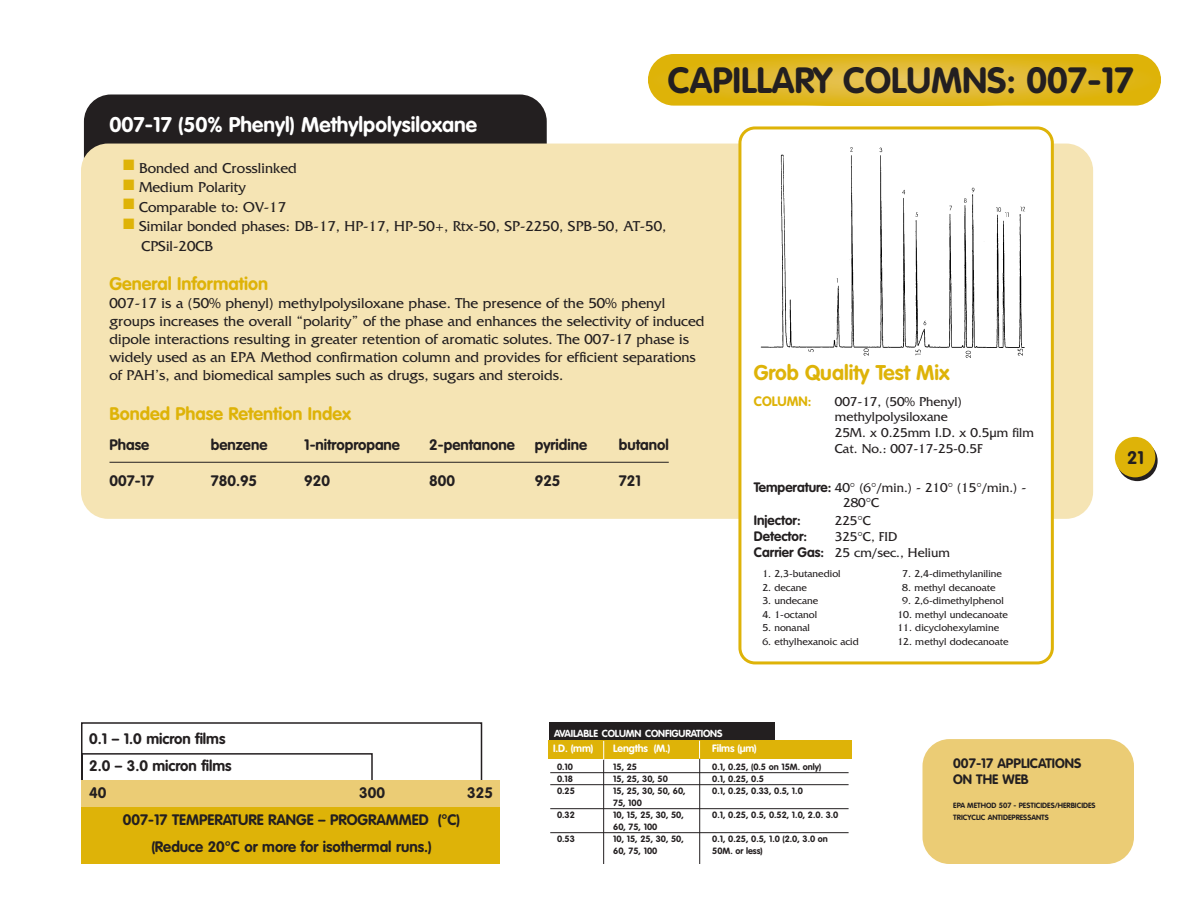
<style>
.page{position:relative;width:1188px;height:918px;background:#fff}
.page>*{position:absolute;margin:0;border:0;box-sizing:border-box;transform-origin:0 0}
.t1{font:700 36px "VAG Rounded";color:#231f20}
.t2{font:700 21px "VAG Rounded";color:#fff}
.t3{font:700 21px "VAG Rounded";color:#deb308}
.t4{font:700 18px "VAG Rounded";color:#deb308}
.t5{font:700 18px "VAG Rounded";color:#231f20}
.t6{font:15px/18px "Friz Quadrata";color:#231f20}
.t7{font:700 15px/27px "VAG Rounded";color:#231f20}
.t8{font:13.5px/14.9px "Friz Quadrata";color:#231f20}
.t9{font:700 13.5px/16.2px "VAG Rounded";color:#231f20}
.t10{font:700 13.5px "VAG Rounded";color:#deb308}
.t11{font:10.5px "Friz Quadrata";color:#231f20}
.t12{font:700 10.5px "VAG Rounded";letter-spacing:-.01em;color:#fff}
.t13{font:700 10.2px "VAG Rounded";letter-spacing:-.015em;color:#fff}
.t14{font:700 9px "VAG Rounded";color:#231f20}
.t15{font:700 7.5px/12px "VAG Rounded";color:#231f20}
.s1{font-family:"VAG Rounded";font-weight:700}
</style>
<div class="page">
<svg style="left:648px;top:54px;width:513px;height:52px;background:#e1b929"></svg>
<div style="left:84px;top:94px;width:463px;height:106px;background:#231f20;border-radius:27px"></div>
<div style="left:81px;top:144px;width:1012px;height:375px;background:#f5e4b4;border-radius:27px"></div>
<svg style="left:1117px;top:441px;width:41px;height:40px"></svg>
<div style="left:1115px;top:437px;width:40px;height:40px;background:#deb308;border-radius:50%"></div>
<div style="left:922px;top:739px;width:212px;height:125px;background:#ebcc75;border-radius:27px"></div>
<svg style="left:81px;top:722px;width:402px;height:59px"></svg>
<div style="left:81px;top:781px;width:418px;height:27px;background:#ebcc75"></div>
<div style="left:81px;top:808px;width:419px;height:56px;background:#deb308"></div>
<hr style="left:699px;top:751px;width:1px;height:113px;background:#231f20">
<div style="left:549px;top:723px;width:225px;height:18px;background:#231f20"></div>
<hr style="left:603px;top:758px;width:1px;height:106px;background:#231f20">
<div style="left:549px;top:741px;width:303px;height:18px;background:#deb308"></div>
<svg style="left:603px;top:741px;width:1px;height:19px"></svg>
<svg style="left:699px;top:741px;width:1px;height:17px"></svg>
<hr style="left:110px;top:462px;width:559px;height:1px;background:#231f20">
<hr style="left:550px;top:772px;width:299px;height:1px;background:#231f20">
<hr style="left:550px;top:784px;width:299px;height:1px;background:#231f20">
<hr style="left:550px;top:808px;width:299px;height:1px;background:#231f20">
<hr style="left:550px;top:832px;width:299px;height:1px;background:#231f20">
<svg style="left:738px;top:126px;width:316px;height:538px"></svg>
<div style="left:752px;top:363px;width:289px;height:202px;background:#fff"></div>
<h1 class="t1" style="left:668px;top:66px;width:468px">CAPILLARY COLUMNS: 007-17</h1>
<h2 class="t2" style="left:110px;top:116px;width:369px">007-17 (50% Phenyl) Methylpolysiloxane</h2>
<p class="t6" style="left:123px;top:160px;width:175px"><sup>■</sup> Bonded and Crosslinked</p>
<p class="t6" style="left:123px;top:180px;width:124px"><sup>■</sup> Medium Polarity</p>
<p class="t6" style="left:123px;top:199px;width:165px"><sup>■</sup> Comparable to: OV-17</p>
<p class="t6" style="left:141px;top:218px;width:526px;line-height:19.5px;text-indent:-18px"><sup>■</sup> Similar bonded phases: DB-17, HP-17, HP-50+, Rtx-50, SP-2250, SPB-50, AT-50,<br>CPSil-20CB</p>
<p class="t4" style="left:110px;top:276px;width:160px">General Information</p>
<p class="t6" style="left:110px;top:296px;width:597px">007-17 is a (50% phenyl) methylpolysiloxane phase. The presence of the 50% phenyl groups increases the overall “polarity” of the phase and enhances the selectivity of induced dipole interactions resulting in greater retention of aromatic solutes. The 007-17 phase is widely used as an EPA Method confirmation column and provides for efficient separations of PAH’s, and biomedical samples such as drugs, sugars and steroids.</p>
<p class="t4" style="left:110px;top:406px;width:243px">Bonded Phase Retention Index</p>
<p class="t7" style="left:110px;top:432px;width:41px">Phase</p>
<p class="t7" style="left:211px;top:432px;width:58px">benzene</p>
<p class="t7" style="left:304px;top:432px;width:97px">1-nitropropane</p>
<p class="t7" style="left:429px;top:432px;width:87px">2-pentanone</p>
<p class="t7" style="left:535px;top:432px;width:54px">pyridine</p>
<p class="t7" style="left:619px;top:432px;width:52px">butanol</p>
<p class="t7" style="left:110px;top:468px;width:46px">007-17</p>
<p class="t7" style="left:211px;top:468px;width:48px">780.95</p>
<p class="t7" style="left:304px;top:468px;width:27px">920</p>
<p class="t7" style="left:429px;top:468px;width:27px">800</p>
<p class="t7" style="left:535px;top:468px;width:27px">925</p>
<p class="t7" style="left:619px;top:468px;width:24px">721</p>
<h2 class="t3" style="left:754px;top:364px;width:197px">Grob Quality Test Mix</h2>
<p class="t10" style="left:754px;top:395px;width:59px">COLUMN:</p>
<p class="t8" style="left:835px;top:395px;width:129px">007-17, (50% Phenyl) methylpolysiloxane</p>
<p class="t8" style="left:835px;top:426px;width:201px;line-height:16.2px">25M. x 0.25mm I.D. x 0.5µm film<br>Cat. No.: 007-17-25-0.5F</p>
<p class="t8" style="left:843px;top:482px;width:185px;text-indent:-89px"><span class="s1">Temperature:</span> 40° (6°/min.) - 210° (15°/min.) -<br>280°C</p>
<p class="t9" style="left:754px;top:513px;width:48px">Injector:</p>
<p class="t8" style="left:835px;top:514px;width:38px">225°C</p>
<p class="t9" style="left:754px;top:529px;width:55px">Detector:</p>
<p class="t8" style="left:754px;top:530px;width:198px;line-height:16.2px;text-indent:81px">325°C, FID<br><span class="s1">Carrier Gas:</span> 25 cm/sec., Helium</p>
<p class="t11" style="left:762px;top:570px;width:80px">1. 2,3-butanediol</p>
<p class="t11" style="left:762px;top:584px;width:46px">2. decane</p>
<p class="t11" style="left:762px;top:597px;width:57px">3. undecane</p>
<p class="t11" style="left:762px;top:611px;width:56px">4. 1-octanol</p>
<p class="t11" style="left:762px;top:624px;width:49px">5. nonanal</p>
<p class="t11" style="left:762px;top:638px;width:98px">6. ethylhexanoic acid</p>
<p class="t11" style="left:902px;top:570px;width:101px">7. 2,4-dimethylaniline</p>
<p class="t11" style="left:902px;top:584px;width:95px">8. methyl decanoate</p>
<p class="t11" style="left:902px;top:597px;width:103px">9. 2,6-dimethylphenol</p>
<p class="t11" style="left:897px;top:611px;width:112px">10. methyl undecanoate</p>
<p class="t11" style="left:897px;top:624px;width:103px">11. dicyclohexylamine</p>
<p class="t11" style="left:897px;top:638px;width:113px">12. methyl dodecanoate</p>
<p class="t5" style="left:1127px;top:450px;width:18px">21</p>
<p class="t7" style="left:89px;top:726px;width:144px">0.1 – 1.0 micron films<br>2.0 – 3.0 micron films<br>40</p>
<p class="t7" style="left:359px;top:780px;width:27px">300</p>
<p class="t7" style="left:467px;top:780px;width:27px">325</p>
<p class="t7" style="left:123px;top:807px;width:339px;text-align:center">007-17 TEMPERATURE RANGE – PROGRAMMED (°C) (Reduce 20°C or more for isothermal runs.)</p>
<p class="t13" style="left:554px;top:729px;width:170px">AVAILABLE COLUMN CONFIGURATIONS</p>
<p class="t12" style="left:553px;top:743px;width:42px">I.D. (mm)</p>
<p class="t12" style="left:613px;top:743px;width:59px">Lengths (M.)</p>
<p class="t12" style="left:712px;top:743px;width:46px">Films (µm)</p>
<p class="t14" style="left:557px;top:763px;width:18px">0.10</p>
<p class="t14" style="left:613px;top:763px;width:25px">15, 25</p>
<p class="t14" style="left:712px;top:763px;width:111px">0.1, 0.25, (0.5 on 15M. only)</p>
<p class="t14" style="left:557px;top:775px;width:18px">0.18</p>
<p class="t14" style="left:613px;top:775px;width:56px">15, 25, 30, 50</p>
<p class="t14" style="left:712px;top:775px;width:53px">0.1, 0.25, 0.5</p>
<p class="t14" style="left:557px;top:787px;width:19px">0.25</p>
<p class="t14" style="left:613px;top:787px;width:74px">15, 25, 30, 50, 60,</p>
<p class="t14" style="left:712px;top:787px;width:92px">0.1, 0.25, 0.33, 0.5, 1.0</p>
<p class="t14" style="left:613px;top:799px;width:30px">75, 100</p>
<p class="t14" style="left:557px;top:811px;width:19px">0.32</p>
<p class="t14" style="left:613px;top:811px;width:72px">10, 15, 25, 30, 50,</p>
<p class="t14" style="left:712px;top:811px;width:128px">0.1, 0.25, 0.5, 0.52, 1.0, 2.0. 3.0</p>
<p class="t14" style="left:613px;top:823px;width:46px">60, 75, 100</p>
<p class="t14" style="left:557px;top:835px;width:19px">0.53</p>
<p class="t14" style="left:613px;top:835px;width:72px">10, 15, 25, 30, 50,</p>
<p class="t14" style="left:712px;top:835px;width:117px">0.1, 0.25, 0.5, 1.0 (2.0, 3.0 on</p>
<p class="t14" style="left:613px;top:847px;width:46px">60, 75, 100</p>
<p class="t14" style="left:712px;top:847px;width:52px">50M. or less)</p>
<p class="t9" style="left:953px;top:756px;width:130px">007-17 APPLICATIONS<br>ON THE WEB</p>
<p class="t15" style="left:953px;top:800px;width:144px">EPA METHOD 507 - PESTICIDES/HERBICIDES<br>TRICYCLIC ANTIDEPRESSANTS</p>
</div>
